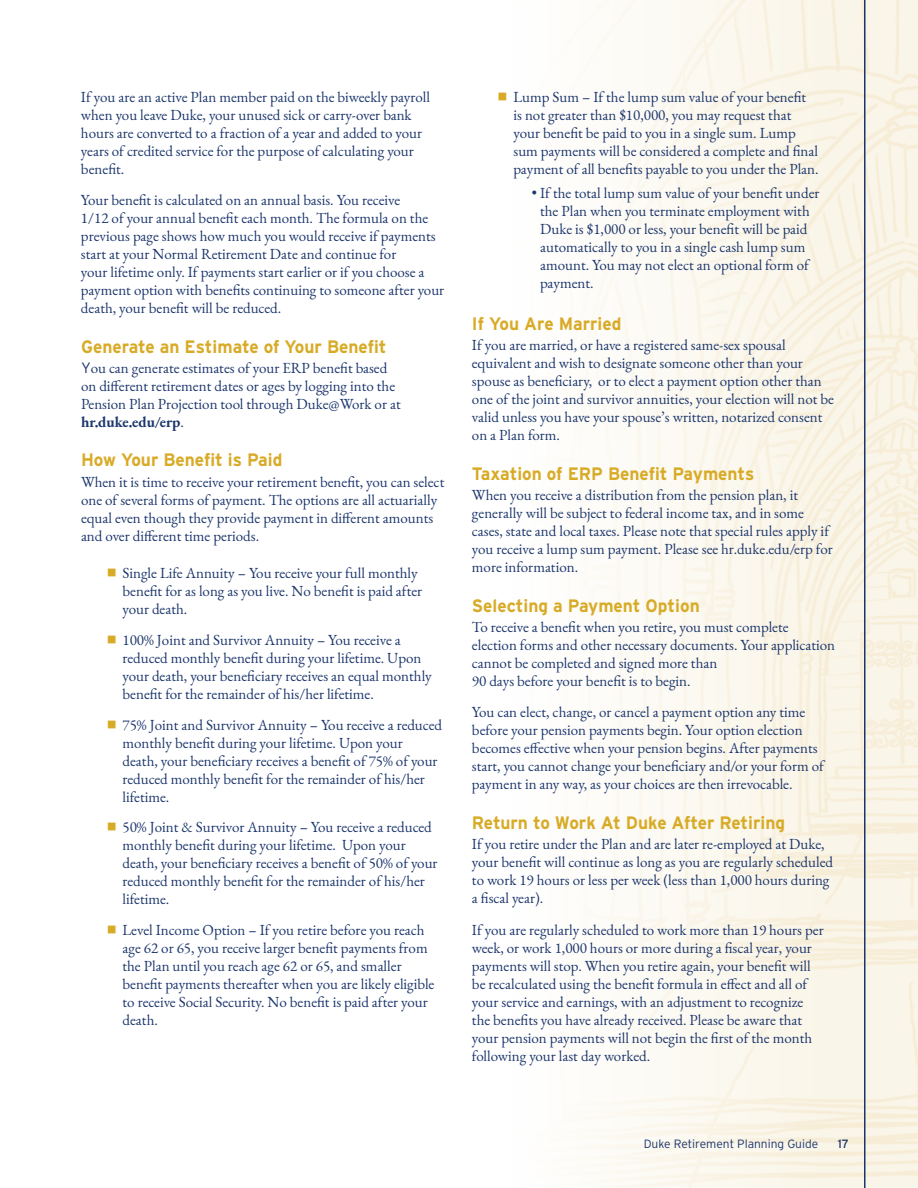
<style>
.page{position:relative;width:918px;height:1188px;background:#fff}
.page>*{position:absolute;margin:0;border:0;box-sizing:border-box;transform-origin:0 0}
.t1{font:700 18px "Interstate";color:#d8ab27;scale:.96 1}
.t2{font:15px/18px "EB Garamond";color:#1c366c}
.t3{font:700 15px "EB Garamond";color:#1c366c}
.t4{font:300 12px "Interstate";color:#1c366c}
.t5{font:12px "Interstate";color:#1c366c}
.s1{font-family:"Interstate";font-weight:300}
.s2{font-weight:400}
</style>
<div class="page">
<img style="left:589px;top:0;width:329px;height:1188px">
<hr style="left:864px;top:0;width:2px;height:1188px;background:#1c366c">
<p class="t2" style="left:81px;top:88px;width:350px">If you are an active Plan member paid on the biweekly payroll when you leave Duke, your unused sick or carry-over bank hours are converted to a fraction of a year and added to your years of credited service for the purpose of calculating your</p>
<p class="t2" style="left:81px;top:160px;width:45px">benefit.</p>
<p class="t2" style="left:81px;top:191px;width:349px">Your benefit is calculated on an annual basis. You receive<br>1/12 of your annual benefit each month. The formula on the</p>
<p class="t2" style="left:81px;top:227px;width:356px">previous page shows how much you would receive if payments start at your Normal Retirement Date and continue for<br>your lifetime only. If payments start earlier or if you choose a</p>
<p class="t2" style="left:81px;top:281px;width:365px">payment option with benefits continuing to someone after your death, your benefit will be reduced.</p>
<h4 class="t1" style="left:81px;top:336px;width:320px">Generate an Estimate of Your Beneft</h4>
<p class="t2" style="left:81px;top:359px;width:321px"><span class="s1">Y</span>ou can generate estimates of your ERP benefit based on different retirement dates or ages by logging into the<br>Pension Plan Projection tool through Duke@Work or at</p>
<p class="t3" style="left:81px;top:411px;width:105px">hr.duke.edu/erp<span class="s2">.</span></p>
<h4 class="t1" style="left:81px;top:450px;width:211px">How Your Beneft is Paid</h4>
<p class="t2" style="left:81px;top:473px;width:365px">When it is time to receive your retirement benefit, you can select</p>
<p class="t2" style="left:81px;top:491px;width:358px">one of several forms of payment. The options are all actuarially</p>
<p class="t2" style="left:81px;top:509px;width:354px">equal even though they provide payment in different amounts and over different time periods.</p>
<p class="t2" style="left:123px;top:564px;width:297px">Single Life Annuity – You receive your full monthly</p>
<p class="t2" style="left:123px;top:582px;width:301px">benefit for as long as you live. No benefit is paid after</p>
<p class="t2" style="left:123px;top:600px;width:66px">your death.</p>
<p class="t2" style="left:123px;top:631px;width:280px">100% Joint and Survivor Annuity – You receive a</p>
<p class="t2" style="left:123px;top:649px;width:311px">reduced monthly benefit during your lifetime. Upon your death, your beneficiary receives an equal monthly benefit for the remainder of his/her lifetime.</p>
<p class="t2" style="left:123px;top:716px;width:321px">75% Joint and Survivor Annuity – You receive a reduced</p>
<p class="t2" style="left:123px;top:734px;width:317px">monthly benefit during your lifetime. Upon your death, your beneficiary receives a benefit of 75% of your reduced monthly benefit for the remainder of his/her</p>
<p class="t2" style="left:123px;top:788px;width:48px">lifetime.</p>
<p class="t2" style="left:123px;top:818px;width:311px">50% Joint &amp; Survivor Annuity – You receive a reduced</p>
<p class="t2" style="left:123px;top:836px;width:317px">monthly benefit during your lifetime. Upon your death, your beneficiary receives a benefit of 50% of your reduced monthly benefit for the remainder of his/her</p>
<p class="t2" style="left:123px;top:890px;width:48px">lifetime.</p>
<p class="t2" style="left:123px;top:921px;width:304px">Level Income Option – If you retire before you reach</p>
<p class="t2" style="left:123px;top:939px;width:307px">age 62 or 65, you receive larger benefit payments from</p>
<p class="t2" style="left:123px;top:957px;width:281px">the Plan until you reach age 62 or 65, and smaller</p>
<p class="t2" style="left:123px;top:975px;width:313px">benefit payments thereafter when you are likely eligible to receive Social Security. No benefit is paid after your</p>
<p class="t2" style="left:123px;top:1011px;width:37px">death.</p>
<p class="t2" style="left:513px;top:88px;width:294px">Lump Sum – If the lump sum value of your benefit</p>
<p class="t2" style="left:513px;top:106px;width:279px">is not greater than $10,000, you may request that</p>
<p class="t2" style="left:513px;top:124px;width:284px">your benefit be paid to you in a single sum. Lump</p>
<p class="t2" style="left:513px;top:142px;width:306px">sum payments will be considered a complete and final</p>
<p class="t2" style="left:513px;top:160px;width:307px">payment of all benefits payable to you under the Plan.</p>
<p class="t2" style="left:532px;top:184px;width:289px">• If the total lump sum value of your benefit under</p>
<p class="t2" style="left:540px;top:202px;width:271px">the Plan when you terminate employment with</p>
<p class="t2" style="left:540px;top:220px;width:269px">Duke is $1,000 or less, your benefit will be paid</p>
<p class="t2" style="left:540px;top:238px;width:267px">automatically to you in a single cash lump sum</p>
<p class="t2" style="left:540px;top:256px;width:270px">amount. You may not elect an optional form of</p>
<p class="t2" style="left:540px;top:274px;width:55px">payment.</p>
<h4 class="t1" style="left:472px;top:314px;width:157px">If You Are Married</h4>
<p class="t2" style="left:472px;top:336px;width:333px">If you are married, or have a registered same-sex spousal equivalent and wish to designate someone other than your</p>
<p class="t2" style="left:472px;top:372px;width:364px">spouse as beneficiary, or to elect a payment option other than one of the joint and survivor annuities, your election will not be</p>
<p class="t2" style="left:472px;top:408px;width:352px">valid unless you have your spouse’s written, notarized consent on a Plan form.</p>
<h4 class="t1" style="left:472px;top:463px;width:296px">Taxation of ERP Beneft Payments</h4>
<p class="t2" style="left:472px;top:486px;width:328px">When you receive a distribution from the pension plan, it</p>
<p class="t2" style="left:472px;top:504px;width:334px">generally will be subject to federal income tax, and in some</p>
<p class="t2" style="left:472px;top:522px;width:362px">cases, state and local taxes. Please note that special rules apply if you receive a lump sum payment. Please see hr.duke.edu/erp for more information.</p>
<h4 class="t1" style="left:472px;top:595px;width:239px">Selecting a Payment Option</h4>
<p class="t2" style="left:472px;top:618px;width:318px">To receive a benefit when you retire, you must complete</p>
<p class="t2" style="left:472px;top:636px;width:365px">election forms and other necessary documents. Your application cannot be completed and signed more than</p>
<p class="t2" style="left:472px;top:672px;width:220px">90 days before your benefit is to begin.</p>
<p class="t2" style="left:472px;top:703px;width:335px">You can elect, change, or cancel a payment option any time before your pension payments begin. Your option election</p>
<p class="t2" style="left:472px;top:739px;width:353px">becomes effective when your pension begins. After payments start, you cannot change your beneficiary and/or your form of</p>
<p class="t2" style="left:472px;top:775px;width:322px">payment in any way, as your choices are then irrevocable.</p>
<h4 class="t1" style="left:472px;top:813px;width:328px">Return to Work At Duke After Retiring</h4>
<p class="t2" style="left:472px;top:835px;width:354px">If you retire under the Plan and are later re-employed at Duke,</p>
<p class="t2" style="left:472px;top:853px;width:363px">your benefit will continue as long as you are regularly scheduled</p>
<p class="t2" style="left:472px;top:871px;width:359px">to work 19 hours or less per week (less than 1,000 hours during</p>
<p class="t2" style="left:472px;top:889px;width:73px">a fiscal year).</p>
<p class="t2" style="left:472px;top:921px;width:353px">If you are regularly scheduled to work more than 19 hours per</p>
<p class="t2" style="left:472px;top:939px;width:342px">week, or work 1,000 hours or more during a fiscal year, your payments will stop. When you retire again, your benefit will be recalculated using the benefit formula in effect and all of your service and earnings, with an adjustment to recognize the benefits you have already received. Please be aware that your pension payments will not begin the first of the month</p>
<p class="t2" style="left:472px;top:1047px;width:180px">following your last day worked.</p>
<p class="t4" style="left:644px;top:1137px;width:176px">Duke Retirement Planning Guide</p>
<p class="t5" style="left:838px;top:1137px;width:13px">17</p>
</div>
